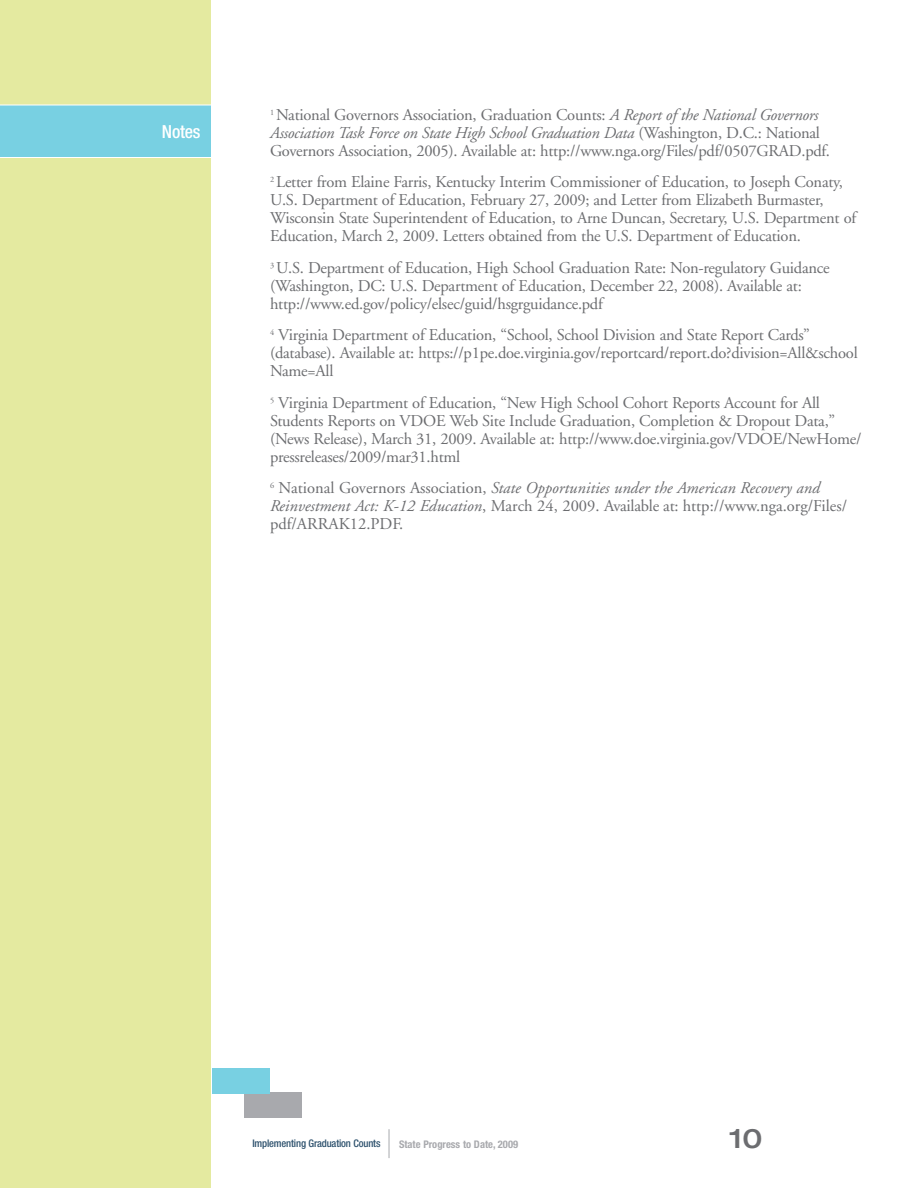
<style>
.page{position:relative;width:918px;height:1188px;background:#fff}
.page>*{position:absolute;margin:0;border:0;box-sizing:border-box;transform-origin:0 0}
.t1{font:500 expanded 27px "Helvetica Neue";color:#6c6d70}
.t2{font:500 condensed 18px "Helvetica Neue";letter-spacing:-.015em;color:#fff}
.t3{font:16.5px/18px "Adobe Garamond";letter-spacing:-.015em;color:#6c6d70}
.t4{font:500 condensed 10.5px "Helvetica Neue";letter-spacing:-.015em;color:#2c506c}
.t5{font:700 condensed 10.5px "Helvetica Neue";color:#a8a9ad}
.s1{font-style:italic}
</style>
<div class="page">
<div style="left:0;top:0;width:212px;height:1188px;background:#e4eaa0"></div>
<div style="left:0;top:105px;width:212px;height:52px;background:#78d0e2"></div>
<hr style="left:0;top:105px;width:212px;height:1px;background:#fff">
<hr style="left:0;top:157px;width:212px;height:1px;background:#fff">
<div style="left:244px;top:1093px;width:58px;height:25px;background:#a8a9ad"></div>
<svg style="left:389px;top:1129px;width:1px;height:29px"></svg>
<div style="left:212px;top:1068px;width:57px;height:25px;background:#78d0e2"></div>
<p class="t2" style="left:162px;top:126px;width:40px">Notes</p>
<p class="t3" style="left:270px;top:107px;width:562px"><sup>1</sup> National Governors Association, Graduation Counts: <span class="s1">A Report of the National Governors<br>Association Task Force on State High School Graduation Data</span> (Washington, D.C.: National<br>Governors Association, 2005). Available at: http://www.nga.org/Files/pdf/0507GRAD.pdf.</p>
<p class="t3" style="left:270px;top:175px;width:588px"><sup>2</sup> Letter from Elaine Farris, Kentucky Interim Commissioner of Education, to Joseph Conaty, U.S. Department of Education, February 27, 2009; and Letter from Elizabeth Burmaster, Wisconsin State Superintendent of Education, to Arne Duncan, Secretary, U.S. Department of Education, March 2, 2009. Letters obtained from the U.S. Department of Education.</p>
<p class="t3" style="left:270px;top:260px;width:561px"><sup>3</sup> U.S. Department of Education, High School Graduation Rate: Non-regulatory Guidance (Washington, DC: U.S. Department of Education, December 22, 2008). Available at: http://www.ed.gov/policy/elsec/guid/hsgrguidance.pdf</p>
<p class="t3" style="left:270px;top:328px;width:589px"><sup>4</sup> Virginia Department of Education, “School, School Division and State Report Cards” (database). Available at: https://p1pe.doe.virginia.gov/reportcard/report.do?division=All&amp;school<br>Name=All</p>
<p class="t3" style="left:270px;top:395px;width:593px"><sup>5</sup> Virginia Department of Education, “New High School Cohort Reports Account for All Students Reports on VDOE Web Site Include Graduation, Completion &amp; Dropout Data,” (News Release), March 31, 2009. Available at: http://www.doe.virginia.gov/VDOE/NewHome/ pressreleases/2009/mar31.html</p>
<p class="t3" style="left:270px;top:481px;width:579px"><sup>6</sup> National Governors Association, <span class="s1">State Opportunities under the American Recovery and<br>Reinvestment Act: K-12 Education</span>, March 24, 2009. Available at: http://www.nga.org/Files/ pdf/ARRAK12.PDF.</p>
<p class="t4" style="left:252px;top:1140px;width:130px">Implementing Graduation Counts</p>
<p class="t5" style="left:399px;top:1138px;width:121px">State Progress to Date, 2009</p>
<h1 class="t1" style="left:729px;top:1128px;width:35px">10</h1>
</div>
